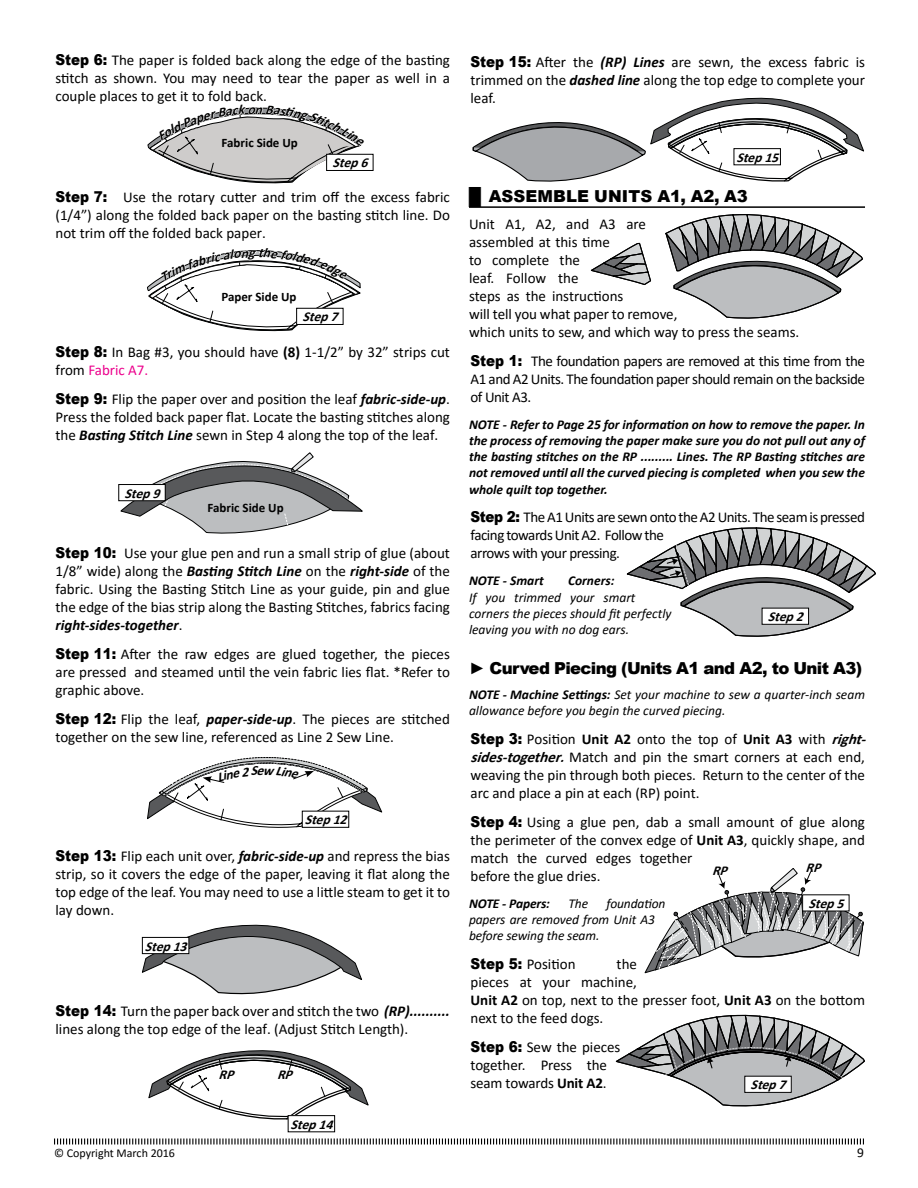
<style>
.page{position:relative;width:918px;height:1188px;background:#fff}
.page>*{position:absolute;margin:0;border:0;box-sizing:border-box;transform-origin:0 0}
.t1{font:900 16.5px "Arial";letter-spacing:-.04em;color:#000}
.t2{font:900 16.5px "Arial";letter-spacing:.005em;color:#000}
.t3{font:15px/18px "Calibri";color:#000;text-align:justify}
.t4{font:15px/18px "Calibri";letter-spacing:-.03em;color:#000}
.t5{font:italic 700 13.5px/16.2px "Calibri";color:#000;text-align:justify}
.t6{font:italic 13.5px/16.2px "Calibri";color:#000}
.t7{font:italic 700 13.5px "Calibri";color:#000}
.t8{font:13.5px "Calibri";color:#000}
.t9{font:700 12.9px "Calibri";color:#000}
.t10{font:12px "Calibri";color:#000}
.s1{font-family:"Arial";font-weight:900}
.s2{font-weight:700}
.s3{color:#ec008c}
.s4{font-weight:700;font-style:italic}
.s5{font-weight:700;font-style:italic;font-size:13.5px}
</style>
<div class="page">
<svg style="left:54px;top:1138px;width:810px;height:7px"></svg>
<hr style="left:469px;top:206px;width:396px;height:2px;background:#000">
<svg style="left:472px;top:97px;width:393px;height:222px"></svg>
<svg style="left:626px;top:527px;width:250px;height:110px"></svg>
<div style="left:762px;top:608px;width:47px;height:16px;background:#fff"></div>
<div style="left:762px;top:608px;width:47px;height:17px;border:1px solid #000"></div>
<svg style="left:644px;top:868px;width:220px;height:106px"></svg>
<div style="left:803px;top:895px;width:46px;height:16px;background:#fff"></div>
<svg style="left:615px;top:1014px;width:250px;height:93px"></svg>
<div style="left:745px;top:1076px;width:46px;height:16px;background:#fff"></div>
<div style="left:744px;top:1076px;width:48px;height:17px;border:1px solid #000"></div>
<svg style="left:120px;top:452px;width:243px;height:82px"></svg>
<div style="left:119px;top:485px;width:46px;height:16px;background:#fff"></div>
<div style="left:118px;top:484px;width:48px;height:17px;border:1px solid #000"></div>
<svg style="left:141px;top:924px;width:221px;height:71px"></svg>
<div style="left:142px;top:937px;width:47px;height:17px;background:#fff"></div>
<div style="left:142px;top:937px;width:47px;height:17px;border:1px solid #000"></div>
<svg style="left:148px;top:1050px;width:221px;height:75px"></svg>
<div style="left:288px;top:1116px;width:47px;height:16px;background:#fff"></div>
<div style="left:288px;top:1115px;width:47px;height:17px;border:1px solid #000"></div>
<div style="left:326px;top:154px;width:47px;height:17px;border:1px solid #000"></div>
<svg style="left:147px;top:757px;width:236px;height:71px"></svg>
<svg style="left:147px;top:107px;width:218px;height:225px"></svg>
<p class="t3" style="left:55px;top:51px;width:396px"><span class="s1">Step 6:</span> The paper is folded back along the edge of the basting stitch as shown. You may need to tear the paper as well in a couple places to get it to fold back.</p>
<p class="t7" style="left:255px;top:100px;width:15px">n</p>
<p class="t9" style="left:222px;top:133px;width:78px">Fabric Side Up</p>
<p class="t7" style="left:332px;top:153px;width:42px">Step6</p>
<p class="t3" style="left:55px;top:188px;width:396px"><span class="s1">Step 7:</span> Use the rotary cutter and trim off the excess fabric (1/4”) along the folded back paper on the basting stitch line. Do not trim off the folded back paper.</p>
<p class="t9" style="left:221px;top:287px;width:77px">Paper Side Up</p>
<p class="t7" style="left:302px;top:307px;width:42px">Step7</p>
<p class="t3" style="left:56px;top:342px;width:396px"><span class="s1">Step 8:</span> In Bag #3, you should have <span class="s2">(8)</span> 1-1/2” by 32” strips cut from <span class="s3">Fabric A7.</span></p>
<p class="t3" style="left:55px;top:389px;width:396px"><span class="s1">Step 9:</span> Flip the paper over and position the leaf <span class="s4">fabric-side-up</span>.<br>Press the folded back paper flat. Locate the basting stitches along the <span class="s4">Basting Stitch Line</span> sewn in Step 4 along the top of the leaf.</p>
<p class="t7" style="left:125px;top:484px;width:42px">Step9</p>
<p class="t9" style="left:208px;top:498px;width:78px">Fabric Side Up</p>
<p class="t3" style="left:56px;top:544px;width:396px"><span class="s1">Step 10:</span> Use your glue pen and run a small strip of glue (about 1/8” wide) along the <span class="s4">Basting Stitch Line</span> on the <span class="s4">right-side</span> of the fabric. Using the Basting Stitch Line as your guide, pin and glue the edge of the bias strip along the Basting Stitches, fabrics facing <span class="s4">right-sides-together</span>.</p>
<p class="t3" style="left:56px;top:645px;width:396px"><span class="s1">Step 11:</span> After the raw edges are glued together, the pieces are pressed and steamed until the vein fabric lies flat. *Refer to graphic above.</p>
<p class="t3" style="left:56px;top:710px;width:396px"><span class="s1">Step 12:</span> Flip the leaf, <span class="s4">paper-side-up</span>. The pieces are stitched together on the sew line, referenced as Line 2 Sew Line.</p>
<p class="t7" style="left:305px;top:810px;width:49px">Step12</p>
<p class="t3" style="left:56px;top:846px;width:396px"><span class="s1">Step 13:</span> Flip each unit over, <span class="s4">fabric-side-up</span> and repress the bias strip, so it covers the edge of the paper, leaving it flat along the top edge of the leaf. You may need to use a little steam to get it to lay down.</p>
<p class="t7" style="left:145px;top:937px;width:49px">Step13</p>
<p class="t3" style="left:56px;top:1001px;width:396px"><span class="s1">Step 14:</span> Turn the paper back over and stitch the two <span class="s4">(RP).......... </span>lines along the top edge of the leaf. (Adjust Stitch Length).</p>
<p class="t7" style="left:219px;top:1065px;width:22px">RP</p>
<p class="t7" style="left:277px;top:1065px;width:22px">RP</p>
<p class="t7" style="left:291px;top:1115px;width:49px">Step14</p>
<p class="t3" style="left:471px;top:53px;width:396px"><span class="s1">Step 15:</span> After the <span class="s4">(RP) Lines</span> are sewn, the excess fabric is trimmed on the <span class="s4">dashed line</span> along the top edge to complete your leaf.</p>
<p class="t7" style="left:736px;top:148px;width:49px">Step15</p>
<p class="t2" style="left:469px;top:184px;width:280px">█ ASSEMBLE UNITS A1, A2, A3</p>
<p class="t3" style="left:469px;top:215px;width:332px;text-align:left">Unit A1, A2, and A3 are<br>assembled at this time<br>to complete the<br>leaf. Follow the<br>steps as the instructions<br>will tell you what paper to remove,<br>which units to sew, and which way to press the seams.</p>
<p class="t3" style="left:471px;top:351px;width:396px"><span class="s1">Step 1:</span> The foundation papers are removed at this time from the A1 and A2 Units. The foundation paper should remain on the backside of Unit A3.</p>
<p class="t5" style="left:469px;top:416px;width:397px">NOTE - Refer to Page 25 for information on how to remove the paper. In the process of removing the paper make sure you do not pull out any of the basting stitches on the RP ......... Lines. The RP Basting stitches are not removed until all the curved piecing is completed when you sew the whole quilt top together.</p>
<p class="t4" style="left:471px;top:508px;width:396px"><span class="s1">Step 2:</span> The A1 Units are sewn onto the A2 Units. The seam is pressed facing towards Unit A2. Follow the<br>arrows with your pressing.</p>
<p class="t5" style="left:469px;top:572px;width:76px">NOTE - Smart</p>
<p class="t5" style="left:568px;top:572px;width:48px">Corners:</p>
<p class="t6" style="left:469px;top:588px;width:204px">If you trimmed your smart corners the pieces should fit perfectly leaving you with no dog ears.</p>
<p class="t1" style="left:469px;top:656px;width:395px">► Curved Piecing (Units A1 and A2, to Unit A3)</p>
<p class="t6" style="left:469px;top:686px;width:397px"><span class="s2">NOTE - Machine Settings:</span> Set your machine to sew a quarter-inch seam allowance before you begin the curved piecing.</p>
<p class="t3" style="left:471px;top:729px;width:403px;text-align:left"><span class="s1">Step 3:</span> Position <span class="s2">Unit A2</span> onto the top of <span class="s2">Unit A3</span> with <span class="s4">right&shy;sides-together</span><span class="s5">.</span>Match and pin the smart corners at each end, weaving the pin through both pieces. Return to the center of the arc and place a pin at each (RP) point.</p>
<p class="t3" style="left:471px;top:812px;width:396px;text-align:left"><span class="s1">Step 4:</span> Using a glue pen, dab a small amount of glue along the perimeter of the convex edge of <span class="s2">Unit A3</span>, quickly shape, and match the curved edges together<br>before the glue dries.</p>
<p class="t5" style="left:469px;top:895px;width:83px">NOTE - Papers:</p>
<p class="t6" style="left:568px;top:894px;width:21px">The</p>
<p class="t7" style="left:768px;top:607px;width:42px">Step2</p>
<p class="t7" style="left:712px;top:861px;width:22px">RP</p>
<p class="t7" style="left:806px;top:858px;width:22px">RP</p>
<p class="t6" style="left:469px;top:894px;width:198px;text-indent:138px">foundation papers are removed from Unit A3 before sewing the seam.</p>
<p class="t3" style="left:471px;top:954px;width:107px"><span class="s1">Step 5:</span> Position</p>
<p class="t7" style="left:808px;top:894px;width:42px">Step5</p>
<p class="t3" style="left:471px;top:954px;width:396px;text-align:left;text-indent:146px">the<br>pieces at your machine,<br><span class="s2">Unit A2</span> on top, next to the presser foot, <span class="s2">Unit A3</span> on the bottom next to the feed dogs.</p>
<p class="t3" style="left:471px;top:1037px;width:152px;text-align:left"><span class="s1">Step 6:</span> Sew the pieces together. Press the seam towards <span class="s2">Unit A2</span>.</p>
<p class="t7" style="left:751px;top:1075px;width:42px">Step7</p>
<p class="t10" style="left:54px;top:1145px;width:123px">© Copyright March 2016</p>
<p class="t8" style="left:857px;top:1143px;width:8px">9</p>
</div>
